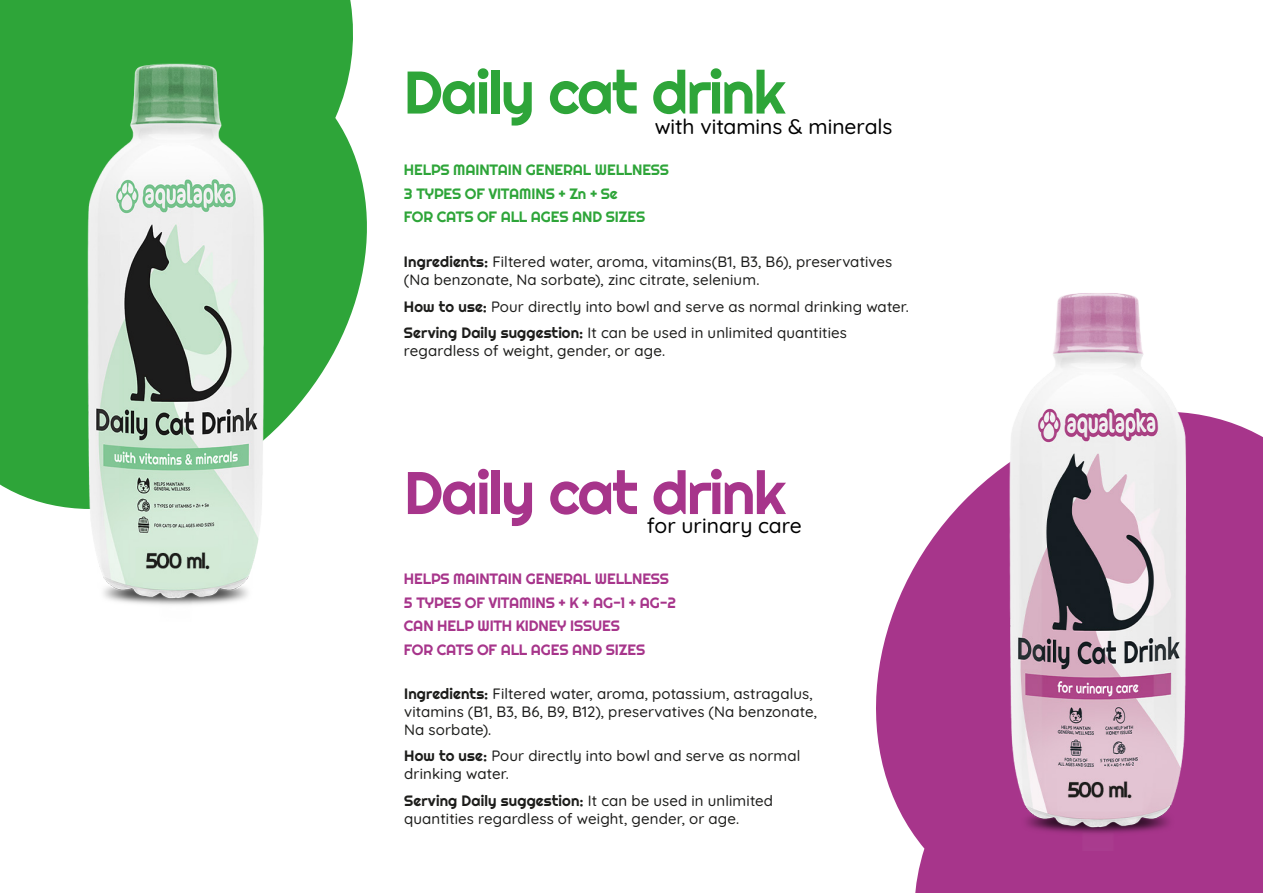
<style>
.page{position:relative;width:1263px;height:893px;background:#fff}
.page>*{position:absolute;margin:0;border:0;box-sizing:border-box;transform-origin:0 0}
.t1{font:60px "Righteous";letter-spacing:-.03em;color:#2ea539}
.t2{font:60px "Righteous";letter-spacing:-.03em;color:#a7358b}
.t3{font:300 21px "Quicksand";color:#000}
.t4{font:300 15px/18px "Quicksand";letter-spacing:.01em;color:#1d1d1b}
.t5{font:15px/23.5px "Righteous";letter-spacing:-.01em;color:#a7358b}
.t6{font:15px/23.5px "Righteous";letter-spacing:-.01em;color:#2ea539}
.t7{font:15px "Righteous";letter-spacing:.01em;color:#1d1d1b}
.s1{font-family:"Righteous";font-weight:400}
.s2{font-family:"Quicksand";font-weight:300}
</style>
<div class="page">
<svg style="left:0;top:0;width:367px;height:508px;fill:#2ea539"></svg>
<img style="left:69px;top:54px;width:216px;height:551px">
<svg style="left:876px;top:416px;width:387px;height:477px;fill:#a7358b"></svg>
<img style="left:993px;top:293px;width:216px;height:558px">
<h1 class="t1" style="left:404px;top:54px;width:384px">Daily cat drink</h1>
<h2 class="t3" style="left:655px;top:110px;width:239px">with vitamins &amp; minerals</h2>
<p class="t6" style="left:404px;top:158px;width:267px">HELPS MAINTAIN GENERAL WELLNESS<br>3 TYPES OF VITAMINS + Zn + Se<br>FOR CATS OF ALL AGES AND SIZES</p>
<p class="t4" style="left:404px;top:251px;width:490px"><span class="s1">Ingredients:</span> Filtered water, aroma, vitamins(B1, B3, B6), preservatives (Na benzonate, Na sorbate), zinc citrate, selenium.</p>
<p class="t4" style="left:404px;top:292px;width:506px;line-height:26.5px"><span class="s1">How to use:</span> Pour directly into bowl and serve as normal drinking water.<br><span class="s1">Serving Daily suggestion:</span> It can be used in unlimited quantities</p>
<p class="t4" style="left:404px;top:340px;width:263px">regardless of weight, gender, or age.</p>
<h1 class="t2" style="left:404px;top:455px;width:384px">Daily cat drink</h1>
<h2 class="t3" style="left:647px;top:509px;width:156px">for urinary care</h2>
<p class="t5" style="left:404px;top:567px;width:273px">HELPS MAINTAIN GENERAL WELLNESS<br>5 TYPES OF VITAMINS + K + AG-1 + AG-2<br>CAN HELP WITH KIDNEY ISSUES<br>FOR CATS OF ALL AGES AND SIZES</p>
<p class="t4" style="left:404px;top:683px;width:414px"><span class="s1">Ingredients:</span> Filtered water, aroma, potassium, astragalus, vitamins (B1, B3, B6, B9, B12), preservatives (Na benzonate,<br>Na sorbate).</p>
<p class="t4" style="left:404px;top:745px;width:398px"><span class="s1">How to use:</span> Pour directly into bowl and serve as normal drinking water.</p>
<p class="t7" style="left:404px;top:791px;width:370px">Serving Daily suggestion: <span class="s2">It can be used in unlimited</span></p>
<p class="t4" style="left:404px;top:808px;width:337px">quantities regardless of weight, gender, or age.</p>
</div>
